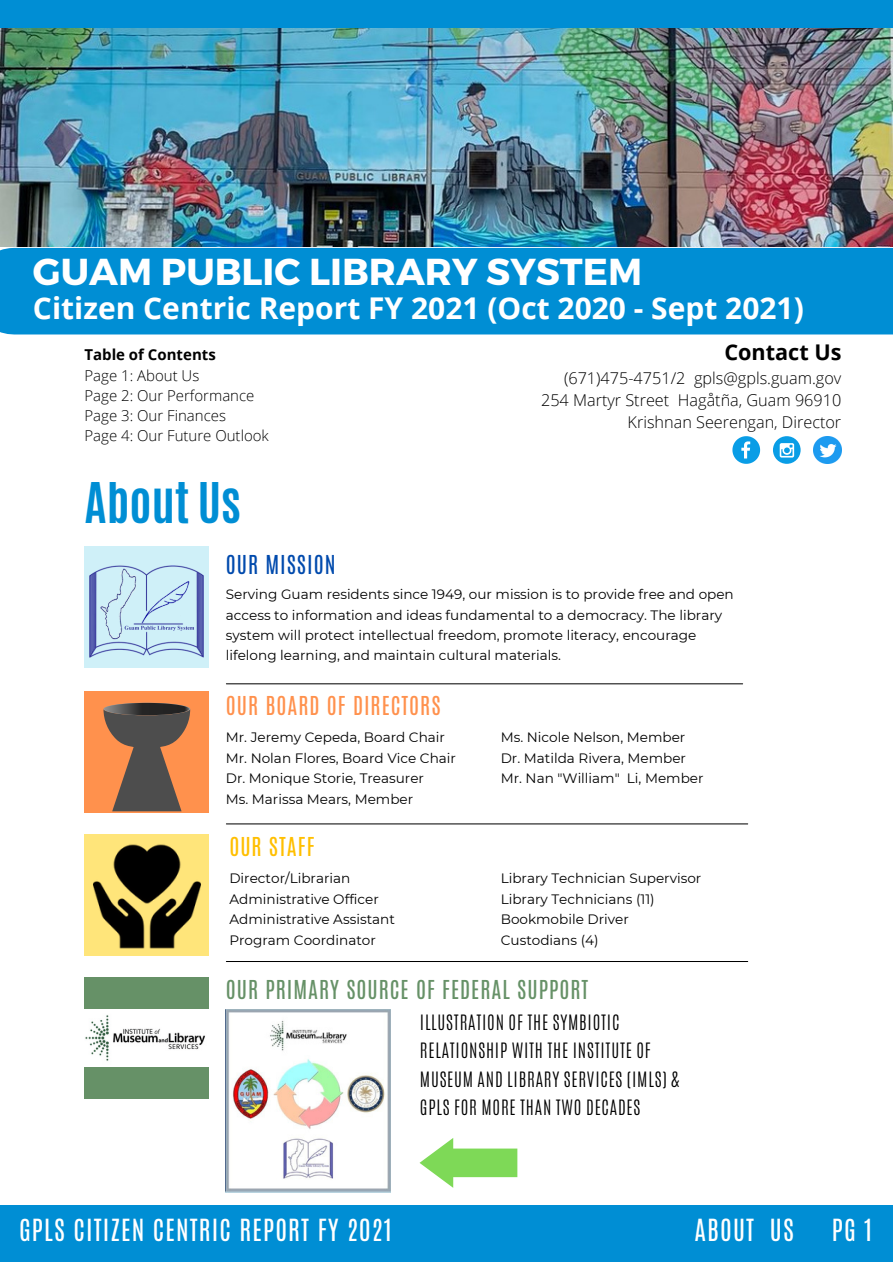
<style>
.page{position:relative;width:893px;height:1264px;background:#fff}
.page>*{position:absolute;margin:0;border:0;box-sizing:border-box;transform-origin:0 0}
.t1{font:700 46.8px "Antonio";color:#008ed4}
.t2{font:700 37.5px "Montserrat";color:#fff}
.t3{font:700 30px "Open Sans";color:#fff}
.t4{font:25.5px "Antonio";letter-spacing:.045em;color:#fff}
.t5{font:21.75px "Antonio";letter-spacing:.045em;color:#669167}
.t6{font:21.75px "Antonio";letter-spacing:.045em;color:#ff914d}
.t7{font:21.75px "Antonio";letter-spacing:.045em;color:#004aad}
.t8{font:21.75px "Antonio";letter-spacing:.045em;color:#ffbf00}
.t9{font:700 21.6px "Open Sans";color:#000}
.t10{font:300 17.7px/28.5px "Antonio";letter-spacing:.045em;color:#000}
.t11{font:300 16.2px/22.4px "Open Sans";color:#000;text-align:right}
.t12{font:300 15px/20.2px "Open Sans";color:#000}
.t13{font:700 15px "Open Sans";color:#000}
.t14{font:13.65px/20.4px "Montserrat";color:#000}
</style>
<div class="page">
<div style="left:0;top:0;width:892px;height:28px;background:#008ed4"></div>
<div style="left:14px;top:248px;width:878px;height:86px;background:#008ed4"></div>
<img style="left:0;top:29px;width:892px;height:218px">
<div style="left:0;top:1205px;width:892px;height:56px;background:#008ed4"></div>
<svg style="left:732px;top:436px;width:28px;height:28px"></svg>
<svg style="left:772px;top:436px;width:28px;height:28px"></svg>
<svg style="left:779px;top:443px;width:15px;height:14px"></svg>
<img style="left:813px;top:436px;width:28px;height:28px">
<hr style="left:226px;top:683px;width:516px;height:1px;background:#000">
<hr style="left:226px;top:823px;width:521px;height:1px;background:#000">
<hr style="left:226px;top:961px;width:521px;height:1px;background:#000">
<div style="left:84px;top:546px;width:125px;height:122px;background:#cff0f8"></div>
<img style="left:90px;top:565px;width:114px;height:92px">
<div style="left:84px;top:977px;width:125px;height:121px;background:#669167"></div>
<img style="left:84px;top:1009px;width:125px;height:57px">
<img style="left:226px;top:1009px;width:164px;height:183px">
<svg style="left:419px;top:1138px;width:98px;height:49px"></svg>
<div style="left:84px;top:834px;width:125px;height:122px;background:#ffe57a"></div>
<img style="left:93px;top:844px;width:108px;height:105px">
<div style="left:84px;top:691px;width:125px;height:122px;background:#ff914d"></div>
<svg style="left:103px;top:702px;width:87px;height:109px"></svg>
<h2 class="t2" style="left:33px;top:247px;width:610px">GUAM PUBLIC LIBRARY SYSTEM</h2>
<h3 class="t3" style="left:33px;top:287px;width:772px">Citizen Centric Report FY 2021 (Oct 2020 - Sept 2021)</h3>
<p class="t13" style="left:84px;top:344px;width:133px">Table of Contents</p>
<p class="t12" style="left:84px;top:364px;width:186px">Page 1: About Us<br>Page 2: Our Performance<br>Page 3: Our Finances<br>Page 4: Our Future Outlook</p>
<h1 class="t1" style="left:84px;top:470px;width:158px">About Us</h1>
<h3 class="t9" style="left:724px;top:337px;width:119px">Contact Us</h3>
<p class="t11" style="left:541px;top:366px;width:302px">(671)475-4751/2 gpls@gpls.guam.gov<br>254 Martyr Street Hagåtña, Guam 96910<br>Krishnan Seerengan, Director</p>
<h3 class="t7" style="left:226px;top:548px;width:111px">OUR MISSION</h3>
<p class="t14" style="left:226px;top:584px;width:509px">Serving Guam residents since 1949, our mission is to provide free and open access to information and ideas fundamental to a democracy. The library system will protect intellectual freedom, promote literacy, encourage lifelong learning, and maintain cultural materials.</p>
<h3 class="t6" style="left:226px;top:690px;width:216px">OUR BOARD OF DIRECTORS</h3>
<p class="t14" style="left:226px;top:727px;width:232px">Mr. Jeremy Cepeda, Board Chair<br>Mr. Nolan Flores, Board Vice Chair<br>Dr. Monique Storie, Treasurer<br>Ms. Marissa Mears, Member</p>
<p class="t14" style="left:500px;top:727px;width:204px">Ms. Nicole Nelson, Member<br>Dr. Matilda Rivera, Member<br>Mr. Nan "William" Li, Member</p>
<h3 class="t8" style="left:229px;top:831px;width:87px">OUR STAFF</h3>
<p class="t14" style="left:229px;top:868px;width:167px">Director/Librarian<br>Administrative Officer<br>Administrative Assistant<br>Program Coordinator</p>
<p class="t14" style="left:500px;top:868px;width:202px">Library Technician Supervisor<br>Library Technicians (11)<br>Bookmobile Driver<br>Custodians (4)</p>
<h3 class="t5" style="left:226px;top:974px;width:364px">OUR PRIMARY SOURCE OF FEDERAL SUPPORT</h3>
<p class="t10" style="left:420px;top:1007px;width:261px">ILLUSTRATION OF THE SYMBIOTIC RELATIONSHIP WITH THE INSTITUTE OF MUSEUM AND LIBRARY SERVICES (IMLS) &amp; GPLS FOR MORE THAN TWO DECADES</p>
<h3 class="t4" style="left:19px;top:1212px;width:374px">GPLS CITIZEN CENTRIC REPORT FY 2021</h3>
<h3 class="t4" style="left:694px;top:1212px;width:101px">ABOUT US</h3>
<h3 class="t4" style="left:831px;top:1212px;width:42px">PG 1</h3>
</div>
